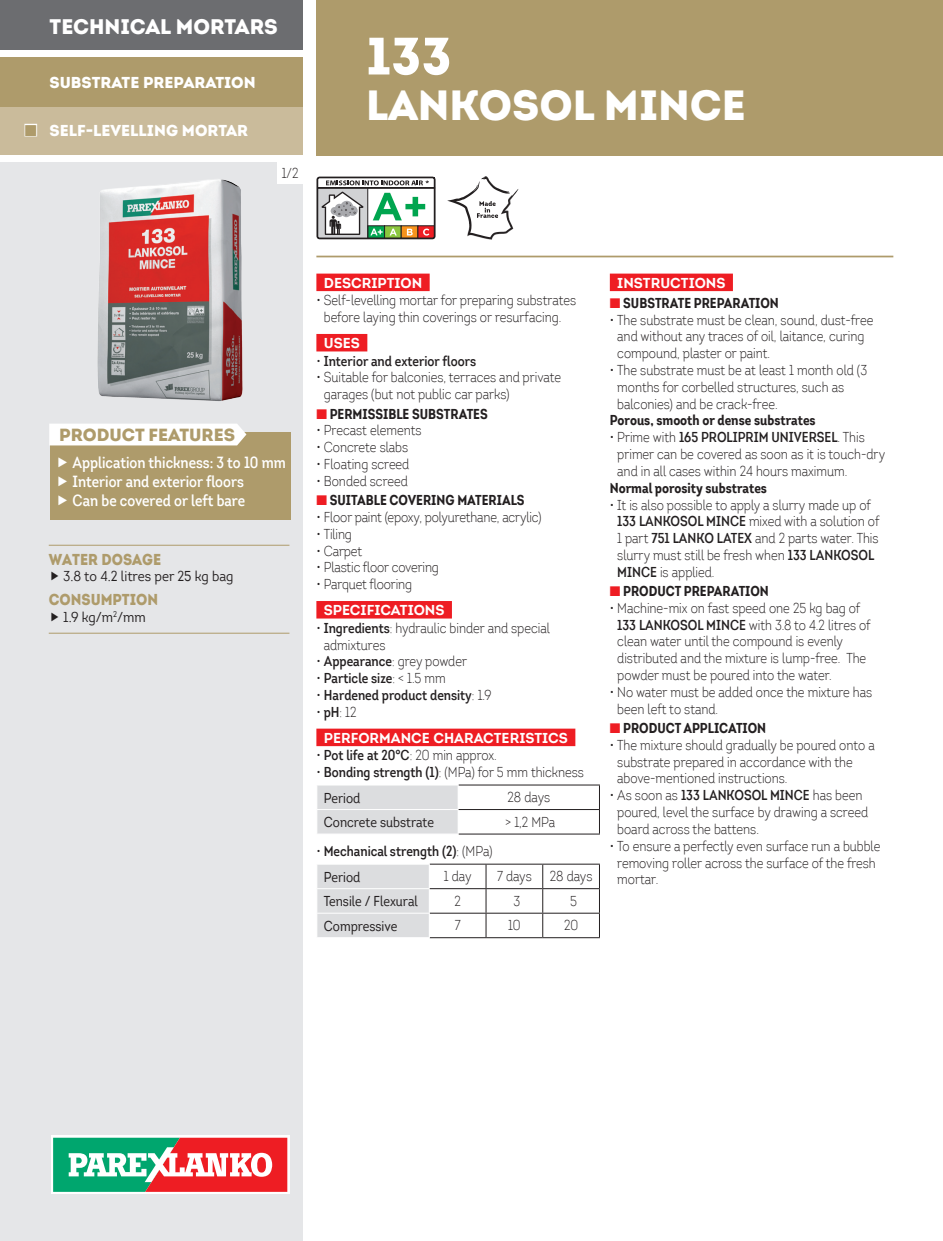
<style>
.page{position:relative;width:943px;height:1241px;background:#fff}
.page>*{position:absolute;margin:0;border:0;box-sizing:border-box;transform-origin:0 0}
.t1{font:900 52.5px "Intro";color:#fff}
.t2{font:900 42px "Intro";color:#fff}
.t3{font:900 21px "Intro";color:#fff}
.t4{font:900 17.5px "Intro";color:#ae9b6b}
.t5{font:600 15.75px/18.9px "Intro Cond";color:#fff}
.t6{font:900 15.75px "Intro";color:#fff}
.t7{font:900 15.75px "Intro";color:#ae9b6b;scale:.9 1}
.t8{font:300 14px/16.8px "Intro Cond";color:#231f20}
.t9{font:700 14px "Intro Cond";color:#231f20}
.t10{font:600 14px/25.4px "Intro Cond";color:#231f20}
.t11{font:700 14px "Intro";color:#fff}
.t12{font:14px "Intro Cond";color:#231f20}
.t13{font:14px "Intro";color:#231f20;scale:.9 1}
.s1{color:#ae9b6b}
.s2{font-weight:300}
.s3{color:#ee1d23}
.s4{font-weight:600}
.s5{font-weight:400}
</style>
<div class="page">
<div style="left:0;top:163px;width:303px;height:1077px;background:#e5e6e8"></div>
<div style="left:316px;top:0;width:627px;height:156px;background:#ae9b6b"></div>
<svg style="left:51px;top:1135px;width:238px;height:58px"></svg>
<svg style="left:53px;top:1137px;width:234px;height:54px;background:#a18877"></svg>
<hr style="left:316px;top:255px;width:577px;height:2px;background:#ae9b6b">
<div style="left:277px;top:162px;width:26px;height:22px;background:#fff"></div>
<hr style="left:49px;top:544px;width:240px;height:1px;background:#ae9b6b">
<hr style="left:49px;top:632px;width:240px;height:1px;background:#ae9b6b">
<div style="left:0;top:105px;width:303px;height:49px;background:#cabb9b"></div>
<div style="left:24px;top:124px;width:13px;height:12px;border:2px solid #fff"></div>
<div style="left:50px;top:432px;width:241px;height:88px;background:#ae9b6b"></div>
<div style="left:49px;top:424px;width:197px;height:21px;background:#fff"></div>
<img style="left:97px;top:179px;width:146px;height:222px">
<div style="left:316px;top:273px;width:113px;height:18px;background:#ee1d23"></div>
<div style="left:316px;top:334px;width:51px;height:17px;background:#ee1d23"></div>
<div style="left:316px;top:601px;width:136px;height:17px;background:#ee1d23"></div>
<div style="left:316px;top:728px;width:259px;height:18px;background:#ee1d23"></div>
<svg style="left:317px;top:784px;width:283px;height:49px"></svg>
<hr style="left:458px;top:833px;width:142px;height:1px;background:#231f20">
<hr style="left:316px;top:784px;width:142px;height:1px;background:#fff">
<hr style="left:430px;top:863px;width:56px;height:1px;background:#231f20">
<hr style="left:486px;top:863px;width:56px;height:1px;background:#231f20">
<hr style="left:542px;top:863px;width:58px;height:1px;background:#231f20">
<svg style="left:317px;top:864px;width:283px;height:73px"></svg>
<hr style="left:430px;top:937px;width:56px;height:1px;background:#231f20">
<hr style="left:486px;top:937px;width:56px;height:1px;background:#231f20">
<hr style="left:542px;top:937px;width:58px;height:1px;background:#231f20">
<hr style="left:316px;top:912px;width:114px;height:1px;background:#fff">
<div style="left:610px;top:273px;width:123px;height:18px;background:#ee1d23"></div>
<svg style="left:447px;top:176px;width:71px;height:64px"></svg>
<svg style="left:317px;top:177px;width:118px;height:62px"></svg>
<div style="left:0;top:0;width:303px;height:50px;background:#6c6d70"></div>
<div style="left:0;top:57px;width:303px;height:50px;background:#ae9b6b"></div>
<h3 class="t3" style="left:50px;top:13px;width:230px">TECHNICAL MORTARS</h3>
<p class="t6" style="left:50px;top:72px;width:207px">SUBSTRATE PREPARATION</p>
<p class="t6" style="left:25px;top:120px;width:225px"><span class="s1">■</span> SELF-LEVELLING MORTAR</p>
<p class="t8" style="left:282px;top:165px;width:18px">1/2</p>
<h1 class="t1" style="left:366px;top:21px;width:87px">133</h1>
<h2 class="t2" style="left:366px;top:78px;width:27px">LAN</h2>
<h2 class="t2" style="left:449px;top:78px;width:298px">KOSOL MINCE</h2>
<p class="t4" style="left:59px;top:423px;width:177px">PRODUCT FEATURES</p>
<p class="t5" style="left:73px;top:453px;width:215px">Application thickness: 3 to 10 mm<br>Interior and exterior floors<br>Can be covered or left bare</p>
<p class="t7" style="left:49px;top:548px;width:126px">WATER DOSAGE</p>
<p class="t13" style="left:63px;top:568px;width:191px">3.8 to 4.2 litres per 25 kg bag</p>
<p class="t7" style="left:49px;top:589px;width:123px">CONSUMPTION</p>
<p class="t13" style="left:63px;top:608px;width:93px">1.9 kg/m<sup>2</sup>/mm</p>
<p class="t11" style="left:324px;top:274px;width:100px">DESCRIPTION</p>
<p class="t8" style="left:316px;top:292px;width:261px;text-align:center">• Self-levelling mortar for preparing substrates before laying thin coverings or resurfacing.</p>
<p class="t11" style="left:324px;top:334px;width:20px">USES</p>
<p class="t10" style="left:316px;top:348px;width:161px"><span class="s2">•</span> Interior and exterior floors</p>
<p class="t8" style="left:324px;top:369px;width:239px;text-indent:-7px">• Suitable for balconies, terraces and private garages (but not public car parks)</p>
<p class="t9" style="left:316px;top:404px;width:173px"><span class="s3">■</span> PERMISSIBLE SUBSTRATES</p>
<p class="t8" style="left:316px;top:422px;width:107px">• Precast elements</p>
<p class="t8" style="left:316px;top:439px;width:93px">• Concrete slabs</p>
<p class="t8" style="left:316px;top:455px;width:94px">• Floating screed</p>
<p class="t8" style="left:316px;top:472px;width:93px">• Bonded screed</p>
<p class="t9" style="left:316px;top:491px;width:210px"><span class="s3">■</span> SUITABLE COVERING MATERIALS</p>
<p class="t8" style="left:316px;top:508px;width:227px">• Floor paint (epoxy, polyurethane, acrylic)</p>
<p class="t8" style="left:316px;top:525px;width:37px">• Tiling</p>
<p class="t8" style="left:316px;top:542px;width:47px">• Carpet</p>
<p class="t8" style="left:316px;top:559px;width:124px">• Plastic floor covering</p>
<p class="t8" style="left:316px;top:575px;width:97px">• Parquet flooring</p>
<p class="t11" style="left:324px;top:601px;width:10px">SPECI</p>
<p class="t11" style="left:367px;top:601px;width:43px">FICATIONS</p>
<p class="t8" style="left:324px;top:619px;width:227px;text-indent:-7px">• <span class="s4">Ingredients</span>: hydraulic binder and special admixtures</p>
<p class="t8" style="left:316px;top:653px;width:152px">• <span class="s4">Appearance</span>: grey powder</p>
<p class="t10" style="left:316px;top:665px;width:131px"><span class="s2">•</span> Particle size<span class="s2">: &lt; 1.5 mm</span></p>
<p class="t10" style="left:316px;top:682px;width:176px"><span class="s2">•</span> Hardened product density<span class="s2">: 1.9</span></p>
<p class="t8" style="left:316px;top:703px;width:42px">• <span class="s4">pH</span>: 12</p>
<p class="t11" style="left:324px;top:728px;width:10px">PER</p>
<p class="t11" style="left:351px;top:728px;width:61px">FOR MANCE</p>
<p class="t11" style="left:433px;top:728px;width:60px">CHARACTERISTICS</p>
<p class="t8" style="left:316px;top:746px;width:182px">• <span class="s4">Pot life at 20°C</span>: 20 min approx.</p>
<p class="t8" style="left:324px;top:759px;width:261px;line-height:25.4px;text-indent:-7px">• <span class="s4">Bonding strength (1)</span>: (MPa) for 5 mm thickness<br><span class="s5">Period</span></p>
<p class="t8" style="left:507px;top:788px;width:44px">28 days</p>
<p class="t12" style="left:324px;top:813px;width:112px">Concrete substrate</p>
<p class="t8" style="left:505px;top:813px;width:51px">&gt; 1,2 MPa</p>
<p class="t10" style="left:324px;top:838px;width:170px;text-indent:-7px"><span class="s2">•</span> Mechanical strength (2)<span class="s2">: (MPa)<br></span><span class="s5">Period</span></p>
<p class="t8" style="left:444px;top:867px;width:29px">1 day</p>
<p class="t8" style="left:497px;top:867px;width:36px">7 days</p>
<p class="t8" style="left:550px;top:867px;width:44px">28 days</p>
<p class="t12" style="left:324px;top:892px;width:95px">Tensile / Flexural</p>
<p class="t8" style="left:454px;top:892px;width:8px">2</p>
<p class="t8" style="left:513px;top:892px;width:8px">3</p>
<p class="t8" style="left:570px;top:892px;width:8px">5</p>
<p class="t12" style="left:324px;top:917px;width:75px">Compressive</p>
<p class="t8" style="left:455px;top:916px;width:7px">7</p>
<p class="t8" style="left:508px;top:916px;width:14px">10</p>
<p class="t8" style="left:564px;top:916px;width:16px">20</p>
<p class="t11" style="left:617px;top:274px;width:10px">INSTR</p>
<p class="t11" style="left:660px;top:274px;width:20px">UCTIONS</p>
<p class="t9" style="left:610px;top:294px;width:170px"><span class="s3">■</span> SUBSTRATE PREPARATION</p>
<p class="t8" style="left:617px;top:311px;width:257px;text-indent:-7px">• The substrate must be clean, sound, dust-free and without any traces of oil, laitance, curing compound, plaster or paint.</p>
<p class="t8" style="left:617px;top:361px;width:251px;text-indent:-7px">• The substrate must be at least 1 month old (3 months for corbelled structures, such as balconies) and be crack-free.</p>
<p class="t9" style="left:610px;top:411px;width:207px">POROUS, SMOOTH OR DENSE SUBSTRATES</p>
<p class="t8" style="left:617px;top:429px;width:269px;text-indent:-7px">• Prime with <span class="s4">165 PROLIPRIM UNIVERSEL</span>. This primer can be covered as soon as it is touch-dry and in all cases within 24 hours maximum.</p>
<p class="t9" style="left:610px;top:479px;width:159px">NORMAL POROSITY SUBSTRATES</p>
<p class="t8" style="left:617px;top:496px;width:263px;text-indent:-7px">• It is also possible to apply a slurry made up of <span class="s4">133 LANKOSOL MINCE</span> mixed with a solution of 1 part <span class="s4">751 LANKO LATEX</span> and 2 parts water. This slurry must still be fresh when <span class="s4">133 LANKOSOL mince</span></p>
<p class="t8" style="left:660px;top:563px;width:56px">is applied.</p>
<p class="t9" style="left:610px;top:582px;width:160px"><span class="s3">■</span> PRODUCT PREPARATION</p>
<p class="t8" style="left:610px;top:599px;width:252px">• Machine-mix on fast speed one 25 kg bag of</p>
<p class="t10" style="left:617px;top:612px;width:98px">133 LANKOSOL mince</p>
<p class="t8" style="left:617px;top:616px;width:255px;text-indent:131px">with 3.8 to 4.2 litres of clean water until the compound is evenly distributed and the mixture is lump-free. The powder must be poured into the water.</p>
<p class="t8" style="left:617px;top:683px;width:256px;text-indent:-7px">• No water must be added once the mixture has been left to stand.</p>
<p class="t9" style="left:610px;top:719px;width:158px"><span class="s3">■</span> PRODUCT APPLICATION</p>
<p class="t8" style="left:617px;top:736px;width:259px;text-indent:-7px">• The mixture should gradually be poured onto a substrate prepared in accordance with the above-mentioned instructions.</p>
<p class="t10" style="left:610px;top:782px;width:169px"><span class="s2">• As soon as</span> 133 LANKOSOL mince</p>
<p class="t8" style="left:617px;top:786px;width:252px;text-indent:195px">has been poured, level the surface by drawing a screed board across the battens.</p>
<p class="t8" style="left:617px;top:837px;width:264px;text-indent:-7px">• To ensure a perfectly even surface run a bubble removing roller across the surface of the fresh mortar.</p>
</div>
